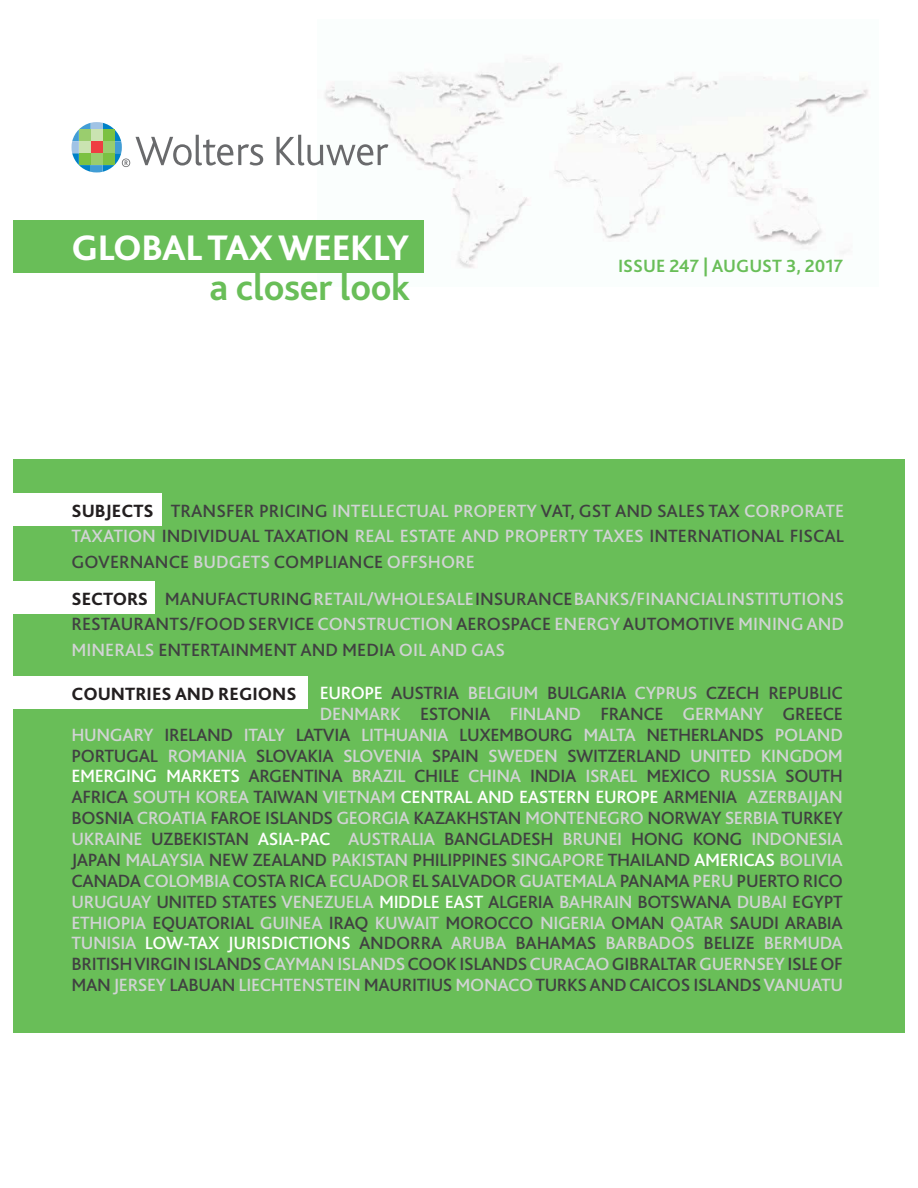
<style>
.page{position:relative;width:918px;height:1188px;background:#fff}
.page>*{position:absolute;margin:0;border:0;box-sizing:border-box;transform-origin:0 0}
.t1{font:700 38.25px "Bliss 2";letter-spacing:-.01em;color:#69be58}
.t2{font:800 37.2px "Bliss 2";letter-spacing:-.015em;color:#fff}
.t3{font:500 18.6px/20.9px "Bliss 2";letter-spacing:-.02em;color:#404041;text-align:justify}
.t4{font:500 18.6px/25.5px "Bliss 2";color:#d1d3d4;text-align:justify}
.t5{font:700 18.6px "Bliss 2";color:#69be58}
.t6{font:800 18.6px "Bliss 2";color:#231f20}
.s1{font-weight:800;color:#231f20}
.s2{color:#d1d3d4}
.s3{color:#404041}
.s4{color:#fff}
</style>
<div class="page">
<img style="left:324px;top:58px;width:544px;height:210px">
<div style="left:14px;top:220px;width:410px;height:53px;background:#69be58"></div>
<div style="left:14px;top:459px;width:891px;height:574px;background:#69be58"></div>
<div style="left:14px;top:493px;width:148px;height:33px;background:#fff"></div>
<div style="left:14px;top:581px;width:141px;height:33px;background:#fff"></div>
<div style="left:14px;top:676px;width:294px;height:33px;background:#fff"></div>
<svg style="left:136px;top:135px;width:127px;height:31px"></svg>
<svg style="left:277px;top:135px;width:111px;height:31px"></svg>
<svg style="left:72px;top:122px;width:58px;height:50px"></svg>
<h2 class="t2" style="left:72px;top:225px;width:339px">GLOBAL TAX WEEKLY</h2>
<h1 class="t1" style="left:210px;top:272px;width:202px">a closer look</h1>
<p class="t5" style="left:618px;top:258px;width:226px">ISSUE 247 | AUGUST 3, 2017</p>
<p class="t3" style="left:72px;top:498px;width:774px;line-height:25.5px"><span class="s1">SUBJECTS</span> TRANSFER PRICING <span class="s2">INTELLECTUAL PROPERTY</span> VAT, GST AND SALES TAX <span class="s2">CORPORATE TAXATION</span> INDIVIDUAL TAXATION <span class="s2">REAL ESTATE AND PROPERTY TAXES</span> INTERNATIONAL FISCAL GOVERNANCE <span class="s2">BUDGETS</span> COMPLIANCE <span class="s2">OFFSHORE</span></p>
<p class="t4" style="left:72px;top:586px;width:774px"><span class="s1">SECTORS</span> <span class="s3">MANUFACTURING</span> RETAIL/WHOLESALE <span class="s3">INSURANCE</span> BANKS/FINANCIALINSTITUTIONS <span class="s3">RESTAURANTS/FOOD SERVICE</span> CONSTRUCTION <span class="s3">AEROSPACE</span> ENERGY <span class="s3">AUTOMOTIVE</span> MINING AND MINERALS <span class="s3">ENTERTAINMENT AND MEDIA</span> OIL AND GAS</p>
<p class="t3" style="left:71px;top:682px;width:773px;text-align:right"><span class="s4">EUROPE</span> AUSTRIA <span class="s2">BELGIUM</span> BULGARIA <span class="s2">CYPRUS</span> CZECH REPUBLIC<br><span class="s2">DENMARK</span> ESTONIA <span class="s2">FINLAND</span> FRANCE <span class="s2">GERMANY</span> GREECE<br><span class="s2">HUNGARY</span> IRELAND <span class="s2">ITALY</span> LATVIA <span class="s2">LITHUANIA</span> LUXEMBOURG <span class="s2">MALTA</span> NETHERLANDS <span class="s2">POLAND </span>PORTUGAL <span class="s2">ROMANIA</span> SLOVAKIA <span class="s2">SLOVENIA</span> SPAIN <span class="s2">SWEDEN</span> SWITZERLAND <span class="s2">UNITED KINGDOM </span><span class="s4">EMERGING MARKETS</span> ARGENTINA <span class="s2">BRAZIL</span> CHILE <span class="s2">CHINA</span> INDIA <span class="s2">ISRAEL</span> MEXICO <span class="s2">RUSSIA</span> SOUTH AFRICA <span class="s2">SOUTH KOREA</span> TAIWAN <span class="s2">VIETNAM</span> <span class="s4">CENTRAL AND EASTERN EUROPE</span> ARMENIA <span class="s2">AZERBAIJAN </span>BOSNIA <span class="s2">CROATIA</span> FAROE ISLANDS <span class="s2">GEORGIA</span> KAZAKHSTAN <span class="s2">MONTENEGRO</span> NORWAY <span class="s2">SERBIA</span> TURKEY <span class="s2">UKRAINE</span> UZBEKISTAN <span class="s4">ASIA-PAC</span> <span class="s2">AUSTRALIA</span> BANGLADESH <span class="s2">BRUNEI</span> HONG KONG <span class="s2">INDONESIA </span>JAPAN <span class="s2">MALAYSIA</span> NEW ZEALAND <span class="s2">PAKISTAN</span> PHILIPPINES <span class="s2">SINGAPORE</span> THAILAND <span class="s4">AMERICAS</span> <span class="s2">BOLIVIA </span>CANADA<span class="s2">COLOMBIA</span>COSTA RICA <span class="s2">ECUADOR</span> EL SALVADOR<span class="s2">GUATEMALA</span> PANAMA <span class="s2">PERU</span> PUERTO RICO <span class="s2">URUGUAY</span> UNITED STATES <span class="s2">VENEZUELA</span> <span class="s4">MIDDLE EAST</span> ALGERIA <span class="s2">BAHRAIN</span> BOTSWANA <span class="s2">DUBAI</span> EGYPT <span class="s2">ETHIOPIA</span> EQUATORIAL <span class="s2">GUINEA</span> IRAQ <span class="s2">KUWAIT</span> MOROCCO <span class="s2">NIGERIA</span> OMAN <span class="s2">QATAR</span> SAUDI ARABIA <span class="s2">TUNISIA</span> <span class="s4">LOW-TAX JURISDICTIONS</span> ANDORRA <span class="s2">ARUBA</span> BAHAMAS <span class="s2">BARBADOS</span> BELIZE <span class="s2">BERMUDA </span>BRITISH VIRGIN ISLANDS <span class="s2">CAYMAN ISLANDS</span>COOK ISLANDS<span class="s2">CURACAO</span>GIBRALTAR <span class="s2">GUERNSEY</span> ISLE OF MAN<span class="s2">JERSEY</span> LABUAN <span class="s2">LIECHTENSTEIN</span> MAURITIUS <span class="s2">MONACO</span> TURKS AND CAICOS ISLANDS<span class="s2">VANUATU</span></p>
<p class="t6" style="left:72px;top:683px;width:227px">COUNTRIES AND REGIONS</p>
</div>
